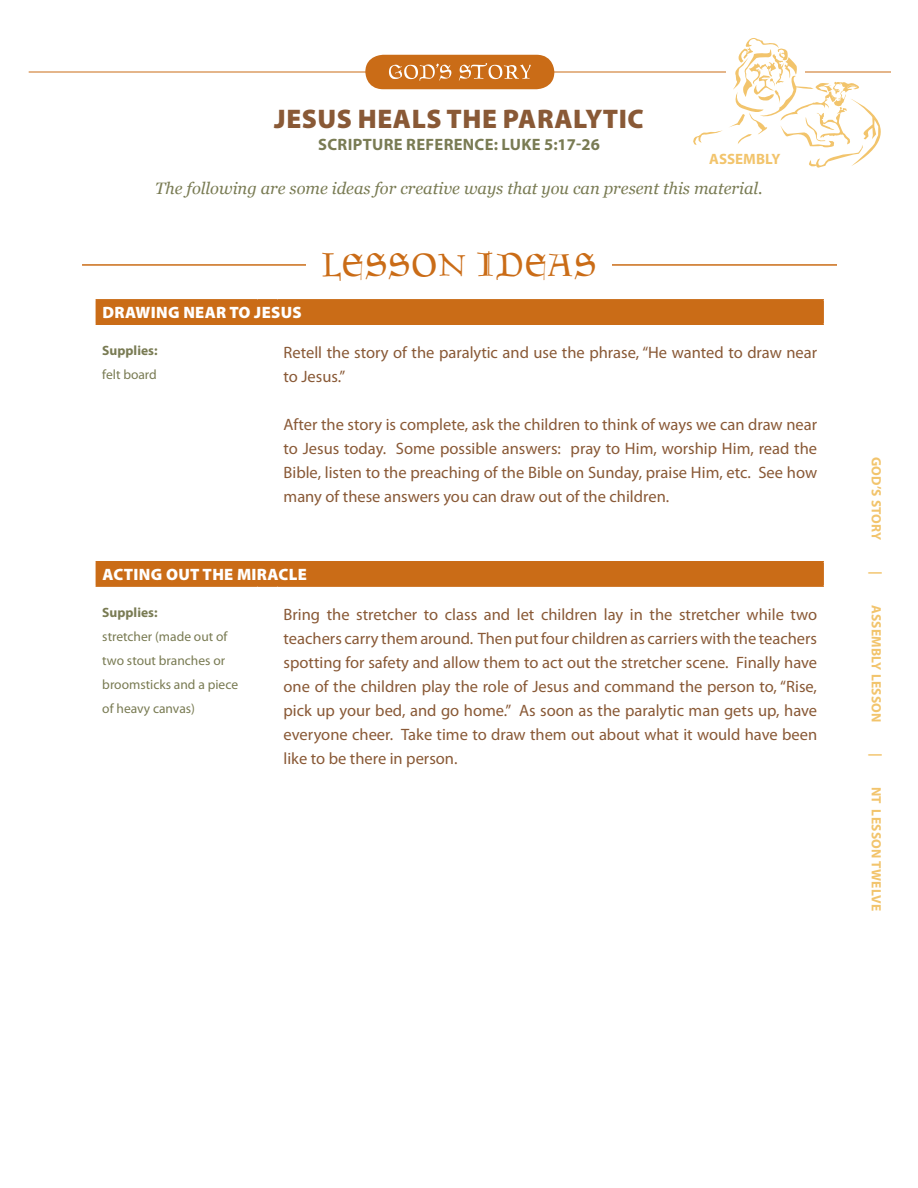
<style>
.page{position:relative;width:918px;height:1188px;background:#fff}
.page>*{position:absolute;margin:0;border:0;box-sizing:border-box;transform-origin:0 0}
.t1{font:45px "Goudament";color:#ca6c17}
.t2{font:900 27px "Myriad Pro";letter-spacing:.02em;color:#895936}
.Text{font:16.5px/24px "Myriad Pro";color:#895936;text-align:justify}
.t3{font:italic 16.5px "Georgia";color:#797b53}
.Text-2{font:900 16.5px "Myriad Pro";letter-spacing:.02em;color:#fff}
.t4{font:700 16.5px "Myriad Pro";letter-spacing:.02em;color:#797b53}
.t5{font:700 15px "Myriad Pro";color:#f2c46c}
.Supply_List{font:13.5px/24px "Myriad Pro";color:#797b53}
.t6{font:700 13.5px "Myriad Pro";letter-spacing:.02em;color:#f2c46c}
.Supply_List-2{font:700 13.5px "Myriad Pro";color:#797b53}
</style>
<div class="page">
<hr style="left:29px;top:72px;width:862px;height:1px;background:#ca6c17">
<svg style="left:365px;top:55px;width:189px;height:34px;background:#d07e34"></svg>
<svg style="left:693px;top:38px;width:198px;height:130px"></svg>
<hr style="left:82px;top:264px;width:755px;height:2px;background:#ca6c17">
<div style="left:306px;top:243px;width:306px;height:48px;background:#fff"></div>
<div style="left:96px;top:300px;width:727px;height:24px;background:#ca6c17"></div>
<hr style="left:822px;top:301px;width:2px;height:22px;background:#ca6c17">
<hr style="left:96px;top:299px;width:161px;height:2px;background:#ca6c17">
<hr style="left:257px;top:299px;width:21px;height:2px;background:#ca6c17">
<hr style="left:278px;top:299px;width:546px;height:2px;background:#ca6c17">
<hr style="left:96px;top:323px;width:161px;height:2px;background:#ca6c17">
<hr style="left:257px;top:323px;width:21px;height:2px;background:#ca6c17">
<hr style="left:278px;top:323px;width:546px;height:2px;background:#ca6c17">
<div style="left:96px;top:562px;width:727px;height:24px;background:#ca6c17"></div>
<hr style="left:822px;top:562px;width:2px;height:23px;background:#ca6c17">
<hr style="left:96px;top:561px;width:161px;height:1px;background:#ca6c17">
<svg style="left:257px;top:561px;width:21px;height:1px"></svg>
<hr style="left:278px;top:561px;width:546px;height:1px;background:#ca6c17">
<hr style="left:96px;top:585px;width:161px;height:2px;background:#ca6c17">
<hr style="left:257px;top:585px;width:21px;height:2px;background:#ca6c17">
<hr style="left:278px;top:585px;width:546px;height:2px;background:#ca6c17">
<p class="t2" style="left:274px;top:104px;width:371px">JESUS HEALS THE PARALYTIC</p>
<p class="t4" style="left:318px;top:135px;width:283px">SCRIPTURE REFERENCE: LUKE 5:17-26</p>
<p class="t3" style="left:155px;top:179px;width:609px">The following are some ideas for creative ways that you can present this material.</p>
<p class="t5" style="left:709px;top:151px;width:72px">ASSEMBLY</p>
<p class="t1" style="left:322px;top:249px;width:276px">LESSON IDEAS</p>
<p class="Text-2" style="left:102px;top:303px;width:201px">DRAWING NEAR TO JESUS</p>
<p class="Supply_List-2" style="left:102px;top:343px;width:57px">SUPPLIES:</p>
<p class="Supply_List" style="left:102px;top:363px;width:56px">felt board</p>
<p class="Text" style="left:284px;top:340px;width:535px">Retell the story of the paralytic and use the phrase, “He wanted to draw near to Jesus.”</p>
<p class="Text" style="left:284px;top:412px;width:535px">After the story is complete, ask the children to think of ways we can draw near to Jesus today. Some possible answers: pray to Him, worship Him, read the Bible, listen to the preaching of the Bible on Sunday, praise Him, etc. See how many of these answers you can draw out of the children.</p>
<p class="Text-2" style="left:102px;top:565px;width:206px">ACTING OUT THE MIRACLE</p>
<p class="Supply_List-2" style="left:102px;top:605px;width:57px">SUPPLIES:</p>
<p class="Supply_List" style="left:102px;top:625px;width:137px">stretcher (made out of two stout branches or broomsticks and a piece of heavy canvas)</p>
<p class="Text" style="left:284px;top:602px;width:535px">Bring the stretcher to class and let children lay in the stretcher while two teachers carry them around. Then put four children as carriers with the teachers spotting for safety and allow them to act out the stretcher scene. Finally have one of the children play the role of Jesus and command the person to, “Rise, pick up your bed, and go home.” As soon as the paralytic man gets up, have everyone cheer. Take time to draw them out about what it would have been like to be there in person.</p>
<p class="t6" style="left:884px;top:457px;width:85px;rotate:90deg">GOD’S STORY</p>
<p class="t6" style="left:884px;top:571px;width:5px;rotate:90deg">|</p>
<p class="t6" style="left:884px;top:605px;width:119px;rotate:90deg">ASSEMBLY LESSON</p>
<p class="t6" style="left:884px;top:753px;width:5px;rotate:90deg">|</p>
<p class="t6" style="left:884px;top:787px;width:124px;rotate:90deg">NT LESSON TWELVE</p>
</div>
